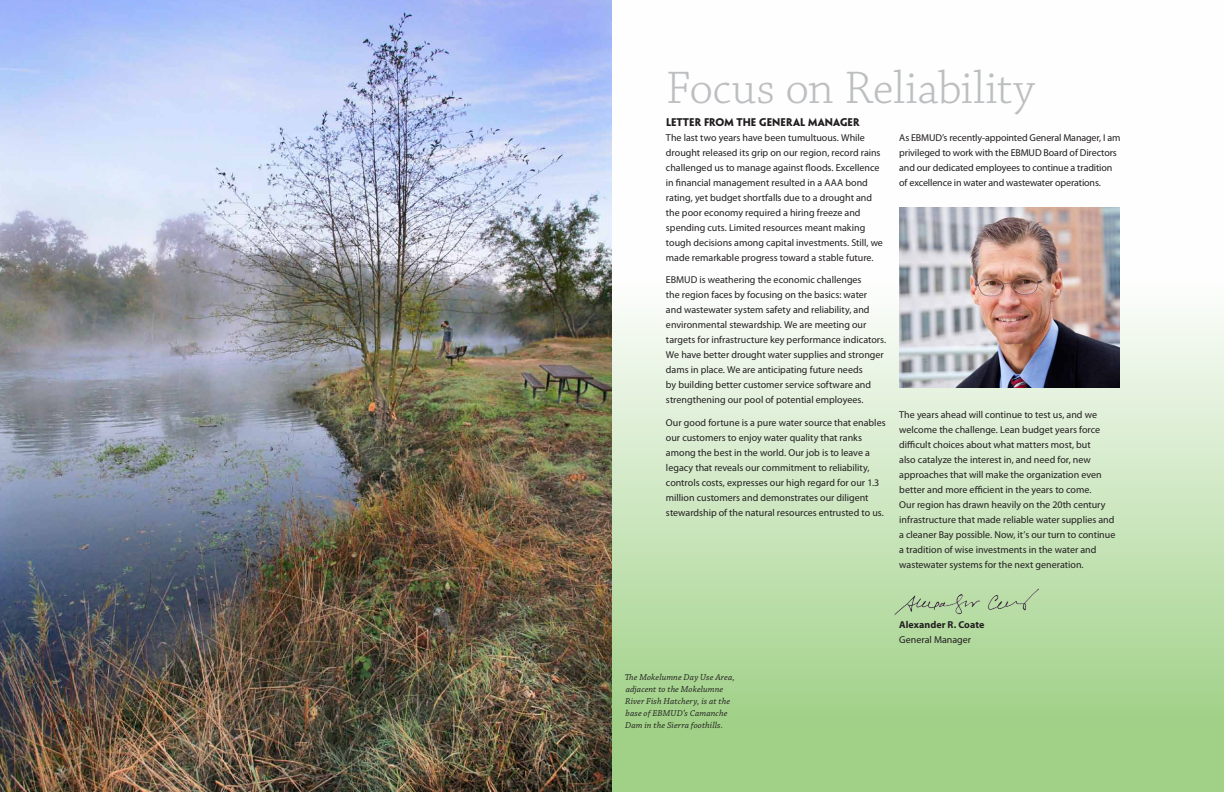
<style>
.page{position:relative;width:1224px;height:792px;background:#fff}
.page>*{position:absolute;margin:0;border:0;box-sizing:border-box;transform-origin:0 0}
.t1{font:300 48px "Chaparral Pro";color:#bcbec0}
.t2{font:10px/15px "Myriad Pro";color:#221e1f}
.t3{font:700 10px "Penumbra Sans Std";letter-spacing:.005em;color:#221e1f}
.t4{font:700 10px "Myriad Pro";letter-spacing:.005em;color:#221e1f}
.t5{font:9px/12px "Chaparral Pro It Capt";letter-spacing:.005em;color:#221e1f}
</style>
<div class="page">
<svg style="left:612px;top:207px;width:612px;height:585px"></svg>
<img style="left:899px;top:208px;width:221px;height:179px">
<img style="left:0;top:0;width:612px;height:792px">
<img style="left:888px;top:584px;width:158px;height:38px">
<h1 class="t1" style="left:666px;top:62px;width:370px">Focus on Reliability</h1>
<p class="t3" style="left:666px;top:115px;width:18px">LETTER</p>
<p class="t3" style="left:704px;top:115px;width:9px">FROM</p>
<p class="t3" style="left:737px;top:115px;width:38px">THE GENERAL</p>
<p class="t3" style="left:808px;top:115px;width:10px">MANA</p>
<p class="t3" style="left:840px;top:115px;width:15px">GER</p>
<p class="t2" style="left:666px;top:130px;width:218px">The last two years have been tumultuous. While drought released its grip on our region, record rains challenged us to manage against floods. Excellence in financial management resulted in a AAA bond rating, yet budget shortfalls due to a drought and the poor economy required a hiring freeze and spending cuts. Limited resources meant making tough decisions among capital investments. Still, we made remarkable progress toward a stable future.</p>
<p class="t2" style="left:666px;top:272px;width:222px">EBMUD is weathering the economic challenges<br>the region faces by focusing on the basics: water<br>and wastewater system safety and reliability, and environmental stewardship. We are meeting our targets for infrastructure key performance indicators.<br>We have better drought water supplies and stronger dams in place. We are anticipating future needs<br>by building better customer service software and strengthening our pool of potential employees.</p>
<p class="t2" style="left:666px;top:415px;width:221px">Our good fortune is a pure water source that enables our customers to enjoy water quality that ranks among the best in the world. Our job is to leave a legacy that reveals our commitment to reliability, controls costs, expresses our high regard for our 1.3 million customers and demonstrates our diligent stewardship of the natural resources entrusted to us.</p>
<p class="t2" style="left:899px;top:130px;width:223px">As EBMUD’s recently-appointed General Manager, I am privileged to work with the EBMUD Board of Directors and our dedicated employees to continue a tradition of excellence in water and wastewater operations.</p>
<p class="t2" style="left:899px;top:407px;width:218px">The years ahead will continue to test us, and we welcome the challenge. Lean budget years force difficult choices about what matters most, but<br>also catalyze the interest in, and need for, new approaches that will make the organization even better and more efficient in the years to come.<br>Our region has drawn heavily on the 20th century infrastructure that made reliable water supplies and a cleaner Bay possible. Now, it’s our turn to continue a tradition of wise investments in the water and wastewater systems for the next generation.</p>
<p class="t5" style="left:625px;top:672px;width:112px">The Mokelumne Day Use Area, adjacent to the Mokelumne<br>River Fish Hatchery, is at the base of EBMUD’s Camanche<br>Dam in the Sierra foothills.</p>
<p class="t4" style="left:899px;top:619px;width:87px">Alexander R. Coate</p>
<p class="t2" style="left:899px;top:632px;width:73px">General Manager</p>
</div>
